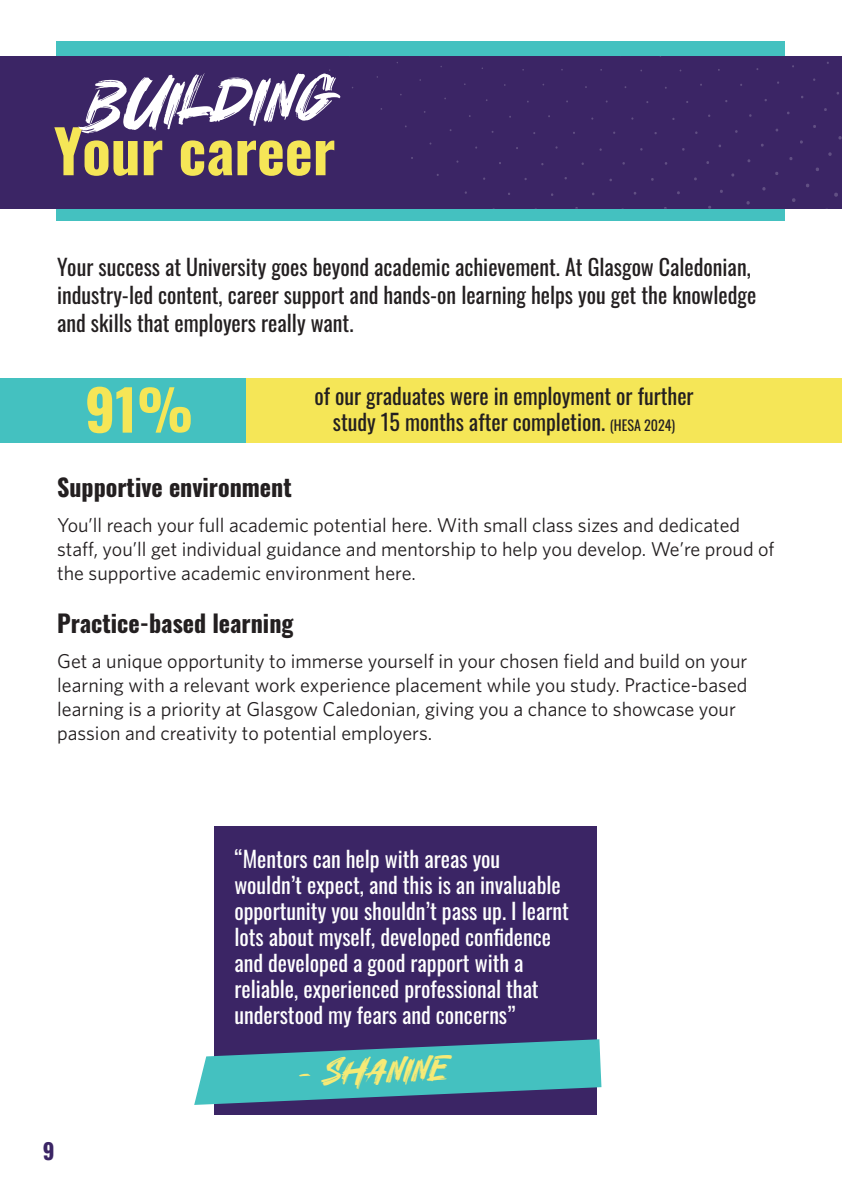
<style>
.page{position:relative;width:842px;height:1191px;background:#fff}
.page>*{position:absolute;margin:0;border:0;box-sizing:border-box;transform-origin:0 0}
.t1{font:62.4px "Under Hiport";color:#fff}
.t2{font:700 59.2px "Oswald";color:#f5e657}
.t3{font:700 56px "Oswald";color:#f5e657}
.t4{font:34.4px "Under Hiport";color:#f6ea76}
.t5{font:700 24px "Oswald";color:#231f20}
.t6{font:22px/28px "Oswald";color:#231f20}
.t7{font:22px/26px "Oswald";color:#fff}
.t8{font:700 22px "Oswald";color:#3b2565}
.t9{font:20px/24px "Whitney";color:#231f20}
.s1{font-size:14px}
</style>
<div class="page">
<div style="left:57px;top:41px;width:728px;height:180px;background:#44c1c0"></div>
<div style="left:0;top:56px;width:842px;height:152px;background:#3b2565"></div>
<svg style="left:838px;top:136px;width:4px;height:4px"></svg>
<svg style="left:828px;top:152px;width:4px;height:4px"></svg>
<svg style="left:834px;top:192px;width:4px;height:5px"></svg>
<svg style="left:806px;top:183px;width:4px;height:5px"></svg>
<svg style="left:792px;top:198px;width:4px;height:4px"></svg>
<svg style="left:762px;top:187px;width:4px;height:4px"></svg>
<svg style="left:746px;top:201px;width:4px;height:4px"></svg>
<div style="left:214px;top:826px;width:383px;height:289px;background:#3b2565"></div>
<svg style="left:194px;top:1039px;width:407px;height:66px"></svg>
<div style="left:185px;top:378px;width:657px;height:64px;background:#f5e657"></div>
<div style="left:0;top:378px;width:245px;height:64px;background:#44c1c0"></div>
<h1 class="t1" style="left:87px;top:76px;width:254px;rotate:-2deg">Building</h1>
<h2 class="t2" style="left:54px;top:98px;width:283px">Your career</h2>
<p class="t6" style="left:57px;top:251px;width:701px">Your success at University goes beyond academic achievement. At Glasgow Caledonian, industry-led content, career support and hands-on learning helps you get the knowledge and skills that employers really want.</p>
<h3 class="t3" style="left:85px;top:360px;width:110px">91%</h3>
<p class="t6" style="left:314px;top:381px;width:381px;line-height:26px;text-align:center">of our graduates were in employment or further study 15 months after completion. <span class="s1">(HESA 2024)</span></p>
<p class="t5" style="left:57px;top:466px;width:236px">Supportive environment</p>
<p class="t9" style="left:57px;top:513px;width:719px">You’ll reach your full academic potential here. With small class sizes and dedicated staff, you’ll get individual guidance and mentorship to help you develop. We’re proud of the supportive academic environment here.</p>
<p class="t5" style="left:57px;top:602px;width:238px">Practice-based learning</p>
<p class="t9" style="left:57px;top:649px;width:692px">Get a unique opportunity to immerse yourself in your chosen field and build on your learning with a relevant work experience placement while you study. Practice-based learning is a priority at Glasgow Caledonian, giving you a chance to showcase your passion and creativity to potential employers.</p>
<p class="t8" style="left:43px;top:1131px;width:13px">9</p>
<p class="t7" style="left:234px;top:844px;width:336px">“Mentors can help with areas you wouldn’t expect, and this is an invaluable opportunity you shouldn’t pass up. I learnt lots about myself, developed confidence and developed a good rapport with a reliable, experienced professional that understood my fears and concerns”</p>
<h3 class="t4" style="left:298px;top:1057px;width:152px;rotate:-2deg">- Shanine</h3>
</div>
